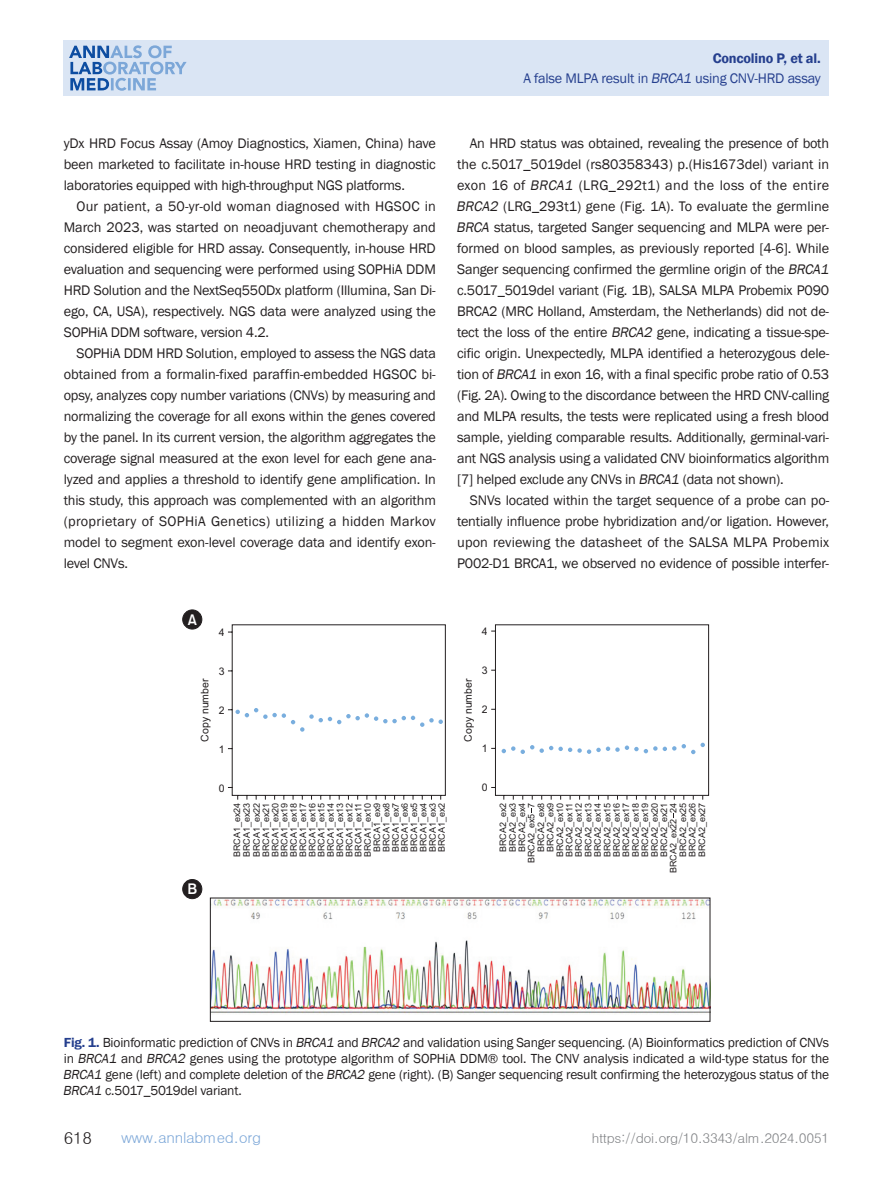
<style>
.page{position:relative;width:893px;height:1191px;background:#fff}
.page>*{position:absolute;margin:0;border:0;box-sizing:border-box;transform-origin:0 0}
.t1{font:16.5px "Dotum";color:#231f20}
.t2{font:15px "Dotum";letter-spacing:-.02em;color:#7ca7d8}
.t3{font:15px "Gothic 725 BT Bold A";color:#fff}
.t4{font:14.25px/21px "Franklin Gothic";letter-spacing:-.015em;color:#231f20;text-align:justify}
.t5{font:14.25px/19.5px "Franklin Gothic";letter-spacing:-.015em;color:#253f8e;text-align:right}
.t6{font:13.5px/16.2px "Franklin Gothic";letter-spacing:-.015em;color:#231f20;text-align:justify}
.t7{font:13.5px "Dotum";letter-spacing:-.03em;color:#808285}
.t8{font:10.5px "Arial";color:#231f20}
.t9{font:9px/9.4px "Arial";color:#231f20;text-align:justify}
.s1{font-weight:600}
.s2{font-style:italic}
.s3{font-weight:600;color:#253f8e}
</style>
<div class="page">
<div style="left:64px;top:40px;width:765px;height:56px;background:#dae5f4"></div>
<svg style="left:69px;top:45px;width:118px;height:46px"></svg>
<div style="left:183px;top:879px;width:19px;height:19px;background:#231f20;border-radius:50%"></div>
<div style="left:182px;top:879px;width:20px;height:20px;border:1px solid #231f20;border-radius:50%"></div>
<img style="left:212px;top:899px;width:496px;height:116px">
<div style="left:183px;top:610px;width:19px;height:19px;background:#231f20;border-radius:50%"></div>
<div style="left:182px;top:609px;width:20px;height:20px;border:1px solid #231f20;border-radius:50%"></div>
<svg style="left:228px;top:624px;width:218px;height:176px"></svg>
<svg style="left:491px;top:624px;width:218px;height:176px"></svg>
<p class="t5" style="left:523px;top:49px;width:299px"><span class="s1">Concolino P, et al.<br></span>A false MLPA result in <span class="s2">BRCA1</span> using CNV-HRD assay</p>
<p class="t4" style="left:64px;top:133px;width:374px">yDx HRD Focus Assay (Amoy Diagnostics, Xiamen, China) have been marketed to facilitate in-house HRD testing in diagnostic laboratories equipped with high-throughput NGS platforms.</p>
<p class="t4" style="left:64px;top:196px;width:374px;text-indent:13px">Our patient, a 50-yr-old woman diagnosed with HGSOC in March 2023, was started on neoadjuvant chemotherapy and considered eligible for HRD assay. Consequently, in-house HRD evaluation and sequencing were performed using SOPHiA DDM HRD Solution and the NextSeq550Dx platform (Illumina, San Di&shy;ego, CA, USA), respectively. NGS data were analyzed using the SOPHiA DDM software, version 4.2.</p>
<p class="t4" style="left:64px;top:343px;width:374px;text-indent:13px">SOPHiA DDM HRD Solution, employed to assess the NGS data obtained from a formalin-fixed paraffin-embedded HGSOC bi&shy;opsy, analyzes copy number variations (CNVs) by measuring and normalizing the coverage for all exons within the genes covered by the panel. In its current version, the algorithm aggregates the coverage signal measured at the exon level for each gene ana&shy;lyzed and applies a threshold to identify gene amplification. In this study, this approach was complemented with an algorithm (proprietary of SOPHiA Genetics) utilizing a hidden Markov model to segment exon-level coverage data and identify exon&shy;level CNVs.</p>
<p class="t4" style="left:456px;top:133px;width:377px;text-align:left;text-indent:14px">An HRD status was obtained, revealing the presence of both the c.5017_5019del (rs80358343) p.(His1673del) variant in exon 16 of <span class="s2">BRCA1</span> (LRG_292t1) and the loss of the entire <span class="s2">BRCA2</span> (LRG_293t1) gene (Fig. 1A). To evaluate the germline <span class="s2">BRCA</span> status, targeted Sanger sequencing and MLPA were per&shy;formed on blood samples, as previously reported [4-6]. While Sanger sequencing confirmed the germline origin of the <span class="s2">BRCA1 </span>c.5017_5019del variant (Fig. 1B), SALSA MLPA Probemix P090<br>BRCA2 (MRC Holland, Amsterdam, the Netherlands) did not de&shy;tect the loss of the entire <span class="s2">BRCA2</span> gene, indicating a tissue-spe&shy;cific origin. Unexpectedly, MLPA identified a heterozygous dele&shy;tion of <span class="s2">BRCA1</span> in exon 16, with a final specific probe ratio of 0.53 (Fig. 2A). Owing to the discordance between the HRD CNV-calling and MLPA results, the tests were replicated using a fresh blood sample, yielding comparable results. Additionally, germinal-vari&shy;ant NGS analysis using a validated CNV bioinformatics algorithm [7] helped exclude any CNVs in <span class="s2">BRCA1</span> (data not shown).</p>
<p class="t4" style="left:457px;top:490px;width:374px;text-indent:13px">SNVs located within the target sequence of a probe can po&shy;tentially influence probe hybridization and/or ligation. However, upon reviewing the datasheet of the SALSA MLPA Probemix P002-D1 BRCA1, we observed no evidence of possible interfer-</p>
<p class="t3" style="left:188px;top:611px;width:11px">A</p>
<p class="t8" style="left:201px;top:741px;width:65px;rotate:-90deg">Copy number</p>
<p class="t8" style="left:219px;top:628px;width:7px">4</p>
<p class="t8" style="left:219px;top:667px;width:7px">3</p>
<p class="t8" style="left:219px;top:706px;width:7px">2</p>
<p class="t8" style="left:219px;top:745px;width:7px">1</p>
<p class="t8" style="left:219px;top:784px;width:7px">0</p>
<p class="t9" style="left:233px;top:857px;width:56px;line-height:9.9px;rotate:-90deg">BRCA1_ex24<br>BRCA1_ex23<br>BRCA1_ex22</p>
<p class="t9" style="left:262px;top:857px;width:56px;text-align:center;rotate:-90deg">BRCA1_ex21<br>BRCA1_ex20<br>BRCA1_ex19<br>BRCA1_ex18<br>BRCA1_ex17<br>BRCA1_ex16<br>BRCA1_ex15<br>BRCA1_ex14<br>BRCA1_ex13<br>BRCA1_ex12<br>BRCA1_ex11<br>BRCA1_ex10<br>BRCA1_ex9<br>BRCA1_ex8<br>BRCA1_ex7<br>BRCA1_ex6<br>BRCA1_ex5<br>BRCA1_ex4<br>BRCA1_ex3<br>BRCA1_ex2</p>
<p class="t3" style="left:187px;top:880px;width:11px">B</p>
<p class="t8" style="left:464px;top:741px;width:65px;rotate:-90deg">Copy number</p>
<p class="t8" style="left:482px;top:627px;width:7px">4</p>
<p class="t8" style="left:482px;top:666px;width:7px">3</p>
<p class="t8" style="left:482px;top:705px;width:7px">2</p>
<p class="t8" style="left:482px;top:744px;width:7px">1</p>
<p class="t8" style="left:482px;top:783px;width:7px">0</p>
<p class="t9" style="left:499px;top:873px;width:72px;text-align:right;rotate:-90deg">BRCA2_ex2<br>BRCA2_ex3<br>BRCA2_ex4<br>BRCA2_ex5 7<br>BRCA2_ex8<br>BRCA2_ex9<br>BRCA2_ex10<br>BRCA2_ex11<br>BRCA2_ex12<br>BRCA2_ex13<br>BRCA2_ex14<br>BRCA2_ex15<br>BRCA2_ex16<br>BRCA2_ex17<br>BRCA2_ex18<br>BRCA2_ex19<br>BRCA2_ex20<br>BRCA2_ex21<br>BRCA2_ex22 24<br>BRCA2_ex25<br>BRCA2_ex26<br>BRCA2_ex27</p>
<p class="t6" style="left:63px;top:1034px;width:768px"><span class="s3">Fig. 1.</span> Bioinformatic prediction of CNVs in <span class="s2">BRCA1</span> and <span class="s2">BRCA2</span> and validation using Sanger sequencing. (A) Bioinformatics prediction of CNVs in <span class="s2">BRCA1</span> and <span class="s2">BRCA2</span> genes using the prototype algorithm of SOPHiA DDM® tool. The CNV analysis indicated a wild-type status for the <span class="s2">BRCA1</span> gene (left) and complete deletion of the <span class="s2">BRCA2</span> gene (right). (B) Sanger sequencing result confirming the heterozygous status of the <span class="s2">BRCA1</span> c.5017_5019del variant.</p>
<p class="t1" style="left:64px;top:1129px;width:30px">618</p>
<p class="t2" style="left:121px;top:1130px;width:142px">www.annlabmed.org</p>
<p class="t7" style="left:592px;top:1131px;width:239px">https://doi.org/10.3343/alm.2024.0051</p>
</div>
